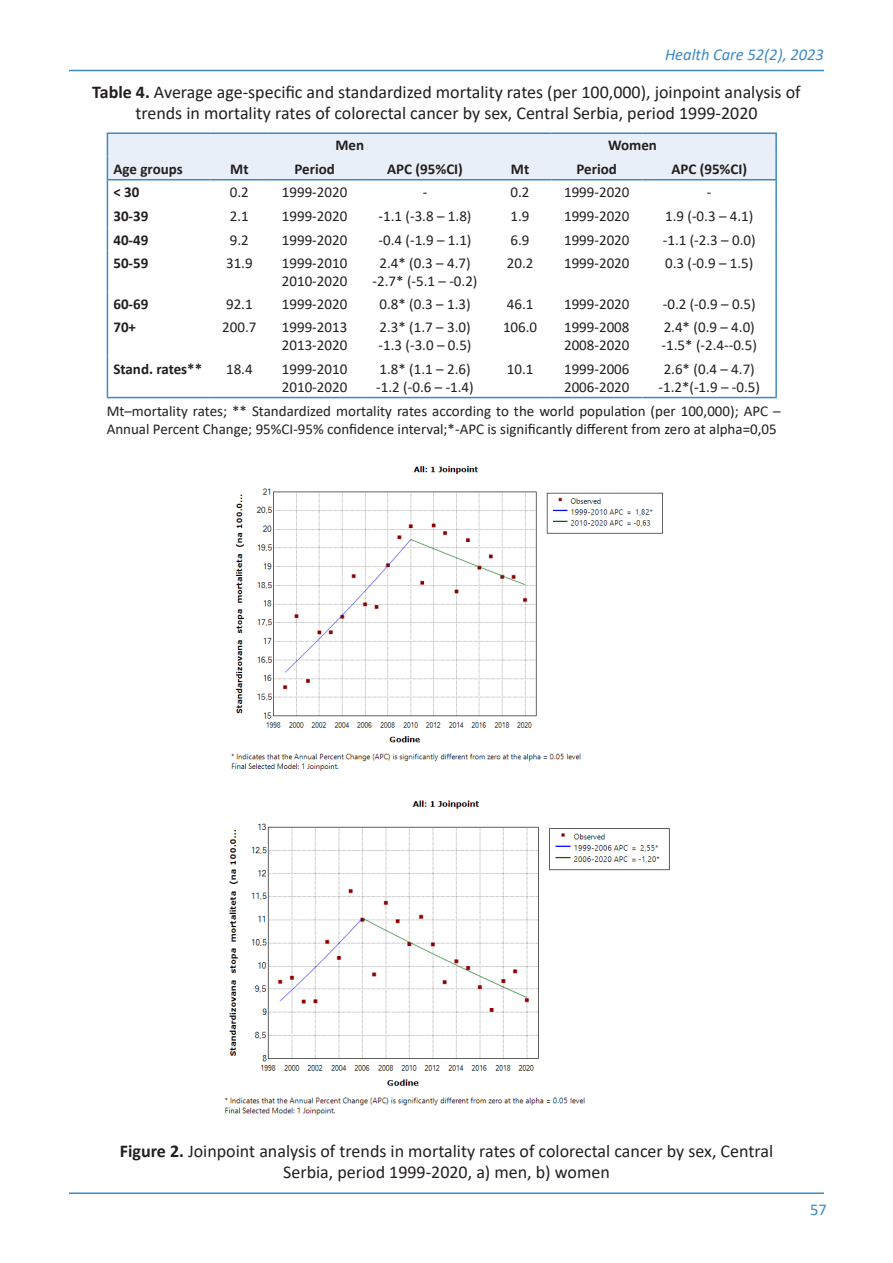
<style>
.page{position:relative;width:893px;height:1263px;background:#fff}
.page>*{position:absolute;margin:0;border:0;box-sizing:border-box;transform-origin:0 0}
.podnaslov{font:18px/21.6px "Calibri";color:#231f20;text-align:center}
.t1{font:italic 16.5px "Calibri";color:#3c89c8}
.t2{font:16.5px "Calibri";color:#3c89c8}
.podnaslov-2{font:15px/18px "Calibri";color:#231f20}
.podnaslov-3{font:700 15px "Calibri";color:#231f20}
.s1{font-weight:700}
</style>
<div class="page">
<hr style="left:69px;top:70px;width:755px;height:1px;background:#3c89c8">
<hr style="left:69px;top:1192px;width:755px;height:2px;background:#3c89c8">
<hr style="left:107px;top:132px;width:104px;height:2px;background:#3c89c8">
<hr style="left:211px;top:132px;width:57px;height:2px;background:#3c89c8">
<hr style="left:268px;top:132px;width:93px;height:2px;background:#3c89c8">
<hr style="left:361px;top:132px;width:128px;height:2px;background:#3c89c8">
<hr style="left:489px;top:132px;width:62px;height:2px;background:#3c89c8">
<hr style="left:551px;top:132px;width:91px;height:2px;background:#3c89c8">
<hr style="left:642px;top:132px;width:135px;height:2px;background:#3c89c8">
<hr style="left:775px;top:134px;width:2px;height:22px;background:#3c89c8">
<hr style="left:775px;top:156px;width:2px;height:23px;background:#3c89c8">
<hr style="left:775px;top:180px;width:2px;height:24px;background:#3c89c8">
<hr style="left:775px;top:204px;width:2px;height:23px;background:#3c89c8">
<svg style="left:107px;top:133px;width:669px;height:118px"></svg>
<hr style="left:775px;top:227px;width:2px;height:24px;background:#3c89c8">
<hr style="left:107px;top:251px;width:1px;height:41px;background:#3c89c8">
<hr style="left:775px;top:251px;width:2px;height:41px;background:#3c89c8">
<svg style="left:107px;top:292px;width:1px;height:23px"></svg>
<hr style="left:775px;top:292px;width:2px;height:23px;background:#3c89c8">
<hr style="left:107px;top:315px;width:1px;height:41px;background:#3c89c8">
<hr style="left:775px;top:315px;width:2px;height:41px;background:#3c89c8">
<hr style="left:107px;top:356px;width:1px;height:41px;background:#3c89c8">
<hr style="left:775px;top:356px;width:2px;height:41px;background:#3c89c8">
<hr style="left:107px;top:397px;width:104px;height:1px;background:#3c89c8">
<hr style="left:211px;top:397px;width:57px;height:1px;background:#3c89c8">
<hr style="left:268px;top:397px;width:93px;height:1px;background:#3c89c8">
<hr style="left:361px;top:397px;width:128px;height:1px;background:#3c89c8">
<hr style="left:489px;top:397px;width:62px;height:1px;background:#3c89c8">
<hr style="left:551px;top:397px;width:91px;height:1px;background:#3c89c8">
<hr style="left:642px;top:397px;width:135px;height:1px;background:#3c89c8">
<hr style="left:107px;top:179px;width:104px;height:1px;background:#3c89c8">
<hr style="left:211px;top:179px;width:57px;height:1px;background:#3c89c8">
<hr style="left:268px;top:179px;width:93px;height:1px;background:#3c89c8">
<hr style="left:361px;top:179px;width:128px;height:1px;background:#3c89c8">
<hr style="left:489px;top:179px;width:62px;height:1px;background:#3c89c8">
<hr style="left:551px;top:179px;width:91px;height:1px;background:#3c89c8">
<hr style="left:642px;top:179px;width:135px;height:1px;background:#3c89c8">
<img style="left:231px;top:466px;width:432px;height:305px">
<img style="left:224px;top:800px;width:446px;height:316px">
<p class="t1" style="left:665px;top:43px;width:160px">Health Care 52(2), 2023</p>
<p class="podnaslov" style="left:92px;top:80px;width:710px"><span class="s1">Table 4.</span> Average age-specific and standardized mortality rates (per 100,000), joinpoint analysis of trends in mortality rates of colorectal cancer by sex, Central Serbia, period 1999-2020</p>
<p class="podnaslov-3" style="left:335px;top:135px;width:30px">Men</p>
<p class="podnaslov-3" style="left:608px;top:135px;width:50px">Women</p>
<p class="podnaslov-3" style="left:113px;top:158px;width:71px">Age groups</p>
<p class="podnaslov-3" style="left:230px;top:158px;width:20px">Mt</p>
<p class="podnaslov-3" style="left:294px;top:158px;width:42px">Period</p>
<p class="podnaslov-3" style="left:387px;top:158px;width:77px">APC (95%CI)</p>
<p class="podnaslov-3" style="left:511px;top:158px;width:20px">Mt</p>
<p class="podnaslov-3" style="left:577px;top:158px;width:42px">Period</p>
<p class="podnaslov-3" style="left:671px;top:158px;width:77px">APC (95%CI)</p>
<p class="podnaslov-3" style="left:113px;top:181px;width:28px">&lt; 30</p>
<p class="podnaslov-2" style="left:230px;top:183px;width:20px">0.2</p>
<p class="podnaslov-2" style="left:282px;top:183px;width:67px">1999-2020</p>
<p class="podnaslov-2" style="left:423px;top:183px;width:6px">-</p>
<p class="podnaslov-2" style="left:511px;top:183px;width:20px">0.2</p>
<p class="podnaslov-2" style="left:564px;top:183px;width:67px">1999-2020</p>
<p class="podnaslov-2" style="left:707px;top:183px;width:6px">-</p>
<p class="podnaslov-3" style="left:113px;top:206px;width:37px">30-39</p>
<p class="podnaslov-2" style="left:230px;top:207px;width:20px">2.1</p>
<p class="podnaslov-2" style="left:282px;top:207px;width:67px">1999-2020</p>
<p class="podnaslov-2" style="left:379px;top:207px;width:94px">-1.1 (-3.8 – 1.8)</p>
<p class="podnaslov-2" style="left:511px;top:207px;width:20px">1.9</p>
<p class="podnaslov-2" style="left:564px;top:207px;width:67px">1999-2020</p>
<p class="podnaslov-2" style="left:665px;top:207px;width:90px">1.9 (-0.3 – 4.1)</p>
<p class="podnaslov-3" style="left:113px;top:229px;width:37px">40-49</p>
<p class="podnaslov-2" style="left:230px;top:230px;width:20px">9.2</p>
<p class="podnaslov-2" style="left:282px;top:230px;width:67px">1999-2020</p>
<p class="podnaslov-2" style="left:379px;top:230px;width:94px">-0.4 (-1.9 – 1.1)</p>
<p class="podnaslov-2" style="left:511px;top:230px;width:20px">6.9</p>
<p class="podnaslov-2" style="left:564px;top:230px;width:67px">1999-2020</p>
<p class="podnaslov-2" style="left:663px;top:230px;width:94px">-1.1 (-2.3 – 0.0)</p>
<p class="podnaslov-3" style="left:113px;top:252px;width:37px">50-59</p>
<p class="podnaslov-2" style="left:226px;top:253px;width:28px">31.9</p>
<p class="podnaslov-2" style="left:282px;top:253px;width:67px">1999-2010</p>
<p class="podnaslov-2" style="left:282px;top:271px;width:67px">2010-2020</p>
<p class="podnaslov-2" style="left:379px;top:253px;width:93px">2.4* (0.3 – 4.7)</p>
<p class="podnaslov-2" style="left:373px;top:271px;width:106px">-2.7* (-5.1 – -0.2)</p>
<p class="podnaslov-2" style="left:507px;top:253px;width:28px">20.2</p>
<p class="podnaslov-2" style="left:564px;top:253px;width:67px">1999-2020</p>
<p class="podnaslov-2" style="left:665px;top:253px;width:90px">0.3 (-0.9 – 1.5)</p>
<p class="podnaslov-3" style="left:113px;top:293px;width:37px">60-69</p>
<p class="podnaslov-2" style="left:226px;top:295px;width:28px">92.1</p>
<p class="podnaslov-2" style="left:282px;top:295px;width:67px">1999-2020</p>
<p class="podnaslov-2" style="left:379px;top:295px;width:93px">0.8* (0.3 – 1.3)</p>
<p class="podnaslov-2" style="left:507px;top:295px;width:28px">46.1</p>
<p class="podnaslov-2" style="left:564px;top:295px;width:67px">1999-2020</p>
<p class="podnaslov-2" style="left:663px;top:295px;width:94px">-0.2 (-0.9 – 0.5)</p>
<p class="podnaslov-3" style="left:113px;top:317px;width:24px">70+</p>
<p class="podnaslov-2" style="left:222px;top:318px;width:36px">200.7</p>
<p class="podnaslov-2" style="left:282px;top:318px;width:67px">1999-2013</p>
<p class="podnaslov-2" style="left:282px;top:336px;width:67px">2013-2020</p>
<p class="podnaslov-2" style="left:379px;top:318px;width:93px">2.3* (1.7 – 3.0)</p>
<p class="podnaslov-2" style="left:379px;top:336px;width:94px">-1.3 (-3.0 – 0.5)</p>
<p class="podnaslov-2" style="left:664px;top:318px;width:93px">2.4* (0.9 – 4.0)</p>
<p class="podnaslov-2" style="left:662px;top:336px;width:97px">-1.5* (-2.4--0.5)</p>
<p class="podnaslov-2" style="left:503px;top:318px;width:36px">106.0</p>
<p class="podnaslov-2" style="left:564px;top:318px;width:67px">1999-2008</p>
<p class="podnaslov-2" style="left:564px;top:336px;width:67px">2008-2020</p>
<p class="podnaslov-3" style="left:113px;top:358px;width:90px">Stand. rates**</p>
<p class="podnaslov-2" style="left:226px;top:359px;width:28px">18.4</p>
<p class="podnaslov-2" style="left:282px;top:359px;width:67px">1999-2010</p>
<p class="podnaslov-2" style="left:282px;top:377px;width:67px">2010-2020</p>
<p class="podnaslov-2" style="left:664px;top:359px;width:93px">2.6* (0.4 – 4.7)</p>
<p class="podnaslov-2" style="left:658px;top:377px;width:103px">-1.2*(-1.9 – -0.5)</p>
<p class="podnaslov-2" style="left:107px;top:401px;width:675px">Mt–mortality rates; ** Standardized mortality rates according to the world population (per 100,000); APC –<br>Annual Percent Change; 95%CI-95% confidence interval;*-APC is significantly different from zero at alpha=0,05</p>
<p class="podnaslov-2" style="left:379px;top:359px;width:93px">1.8* (1.1 – 2.6)</p>
<p class="podnaslov-2" style="left:376px;top:377px;width:99px">-1.2 (-0.6 – -1.4)</p>
<p class="podnaslov-2" style="left:507px;top:359px;width:28px">10.1</p>
<p class="podnaslov-2" style="left:564px;top:359px;width:67px">1999-2006</p>
<p class="podnaslov-2" style="left:564px;top:377px;width:67px">2006-2020</p>
<p class="podnaslov" style="left:120px;top:1139px;width:655px"><span class="s1">Figure 2.</span> Joinpoint analysis of trends in mortality rates of colorectal cancer by sex, Central<br>Serbia, period 1999-2020, a) men, b) women</p>
<p class="t2" style="left:810px;top:1198px;width:18px">57</p>
</div>
